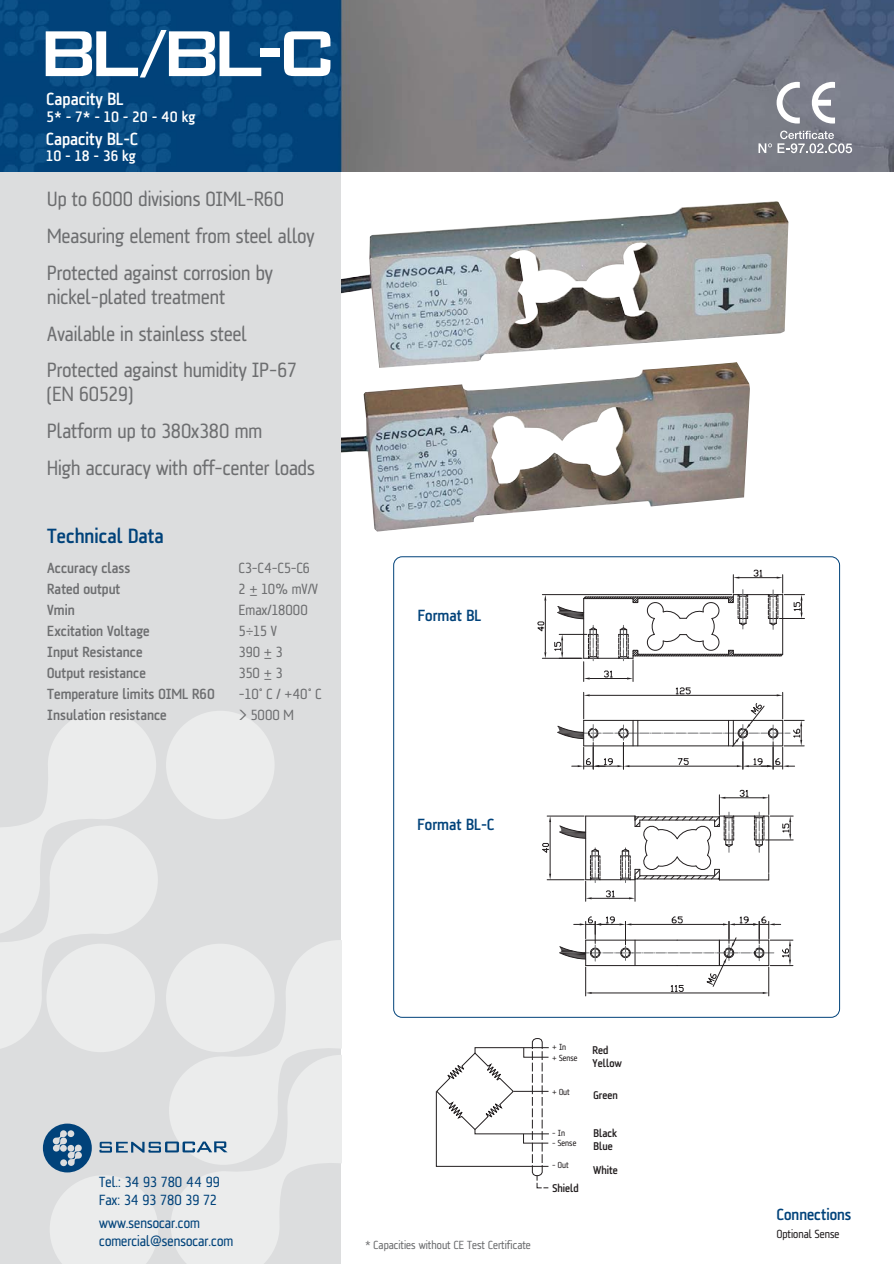
<style>
.page{position:relative;width:894px;height:1264px;background:#fff}
.page>*{position:absolute;margin:0;border:0;box-sizing:border-box;transform-origin:0 0}
.t1{font:500 86.7px "Bank Gothic BT";color:#fff;scale:.95 1}
.t2{font:21px/36.8px "AF Klampenborg";color:#6d6e70}
.t3{font:500 21px "AF Klampenborg";color:#00427a}
.t4{font:500 18px "AF Klampenborg";color:#fff}
.t5{font:500 16.5px "AF Klampenborg";color:#00427a}
.t6{font:500 15.45px "AF Klampenborg";color:#fff}
.t7{font:500 15px "AF Klampenborg";color:#6d6e70}
.t8{font:15px/18px "AF Klampenborg";color:#00427a}
.t9{font:15px "AF Klampenborg";color:#6d6e70}
.t10{font:12px "AF Klampenborg";color:#6d6e70}
.t11{font:12px "AF Klampenborg";color:#231f20}
.t12{font:500 11.4px/12.9px "AF Klampenborg";color:#231f20}
.t13{font:9px/10.5px "AF Klampenborg";color:#231f20}
</style>
<div class="page">
<img style="left:341px;top:201px;width:447px;height:161px">
<img style="left:341px;top:362px;width:408px;height:169px">
<div style="left:0;top:0;width:341px;height:1263px;background:#dcddde"></div>
<img style="left:0;top:0;width:893px;height:171px">
<svg style="left:0;top:711px;width:341px;height:552px"></svg>
<svg style="left:776px;top:82px;width:23px;height:41px"></svg>
<svg style="left:811px;top:82px;width:23px;height:41px"></svg>
<svg style="left:758px;top:143px;width:13px;height:10px"></svg>
<svg style="left:777px;top:131px;width:74px;height:22px;background:#9a9ca4"></svg>
<hr style="left:542px;top:658px;width:40px;height:1px;background:#231f20">
<hr style="left:542px;top:594px;width:189px;height:1px;background:#231f20">
<hr style="left:544px;top:600px;width:1px;height:52px;background:#231f20">
<svg style="left:537px;top:621px;width:7px;height:11px"></svg>
<hr style="left:547px;top:815px;width:37px;height:1px;background:#231f20">
<hr style="left:547px;top:879px;width:37px;height:1px;background:#231f20">
<hr style="left:549px;top:822px;width:1px;height:51px;background:#231f20">
<svg style="left:549px;top:816px;width:2px;height:6px"></svg>
<svg style="left:549px;top:873px;width:2px;height:6px"></svg>
<svg style="left:542px;top:843px;width:7px;height:10px"></svg>
<hr style="left:585px;top:815px;width:49px;height:1px;background:#231f20">
<hr style="left:585px;top:879px;width:49px;height:1px;background:#231f20">
<hr style="left:585px;top:816px;width:1px;height:63px;background:#231f20">
<hr style="left:719px;top:879px;width:49px;height:1px;background:#231f20">
<hr style="left:719px;top:815px;width:49px;height:1px;background:#231f20">
<hr style="left:725px;top:797px;width:37px;height:1px;background:#231f20">
<hr style="left:767px;top:816px;width:1px;height:56px;background:#231f20">
<svg style="left:559px;top:916px;width:233px;height:80px"></svg>
<svg style="left:559px;top:824px;width:27px;height:15px"></svg>
<svg style="left:753px;top:794px;width:39px;height:58px"></svg>
<svg style="left:552px;top:570px;width:252px;height:199px"></svg>
<hr style="left:591px;top:898px;width:37px;height:1px;background:#231f20">
<svg style="left:585px;top:847px;width:29px;height:54px"></svg>
<svg style="left:620px;top:789px;width:127px;height:112px"></svg>
<svg style="left:435px;top:1038px;width:114px;height:150px"></svg>
<h1 class="t1" style="left:35px;top:-5px;width:322px">BL/BL-C</h1>
<p class="t4" style="left:47px;top:92px;width:79px">Capacity BL</p>
<p class="t6" style="left:47px;top:111px;width:150px">5* – 7* – 10 - 20 - 40 kg</p>
<p class="t4" style="left:46px;top:131px;width:93px">Capacity BL-C</p>
<p class="t6" style="left:46px;top:150px;width:91px">10 – 18 – 36 kg</p>
<p class="t2" style="left:47px;top:182px;width:268px">Up to 6000 divisions OIML-R60<br>Measuring element from steel alloy<br>Protected against corrosion by</p>
<p class="t2" style="left:47px;top:279px;width:251px">nickel-plated treatment<br>Available in stainless steel<br>Protected against humidity IP-67</p>
<p class="t2" style="left:47px;top:377px;width:269px">(EN 60529)<br>Platform up to 380x380 mm<br>High accuracy with off-center loads</p>
<p class="t3" style="left:47px;top:527px;width:118px">Technical Data</p>
<p class="t7" style="left:47px;top:562px;width:85px">Accuracy class</p>
<p class="t9" style="left:239px;top:562px;width:72px">C3-C4-C5-C6</p>
<p class="t7" style="left:47px;top:583px;width:75px">Rated output</p>
<p class="t9" style="left:239px;top:583px;width:81px">2 ± 10% mV/V</p>
<p class="t7" style="left:47px;top:604px;width:29px">Vmin</p>
<p class="t9" style="left:239px;top:604px;width:70px">Emax/18000</p>
<p class="t7" style="left:47px;top:625px;width:104px">Excitation Voltage</p>
<p class="t9" style="left:239px;top:625px;width:39px">5÷15 V</p>
<p class="t7" style="left:47px;top:646px;width:97px">Input Resistance</p>
<p class="t9" style="left:239px;top:646px;width:45px">390 ± 3</p>
<p class="t7" style="left:47px;top:667px;width:100px">Output resistance</p>
<p class="t9" style="left:239px;top:667px;width:45px">350 ± 3</p>
<p class="t7" style="left:47px;top:688px;width:169px">Temperature limits OIML R60</p>
<p class="t9" style="left:239px;top:688px;width:84px">-10° C / +40° C</p>
<p class="t7" style="left:47px;top:709px;width:121px">Insulation resistance</p>
<p class="t9" style="left:239px;top:709px;width:57px">&gt; 5000 M</p>
<p class="t5" style="left:417px;top:608px;width:65px">Format BL</p>
<p class="t5" style="left:417px;top:817px;width:78px">Format BL-C</p>
<p class="t8" style="left:99px;top:1174px;width:122px">Tel.: 34 93 780 44 99<br>Fax: 34 93 780 39 72</p>
<p class="t8" style="left:99px;top:1214px;width:135px">www.sensocar.com comercial@sensocar.com</p>
<p class="t10" style="left:365px;top:1240px;width:167px">* Capacities without CE Test Certificate</p>
<p class="t13" style="left:551px;top:1042px;width:27px">+ In<br>+ Sense</p>
<p class="t13" style="left:551px;top:1087px;width:19px">+ Out</p>
<p class="t13" style="left:551px;top:1128px;width:15px">- In</p>
<p class="t13" style="left:551px;top:1138px;width:26px">- Sense</p>
<p class="t13" style="left:551px;top:1160px;width:18px">- Out</p>
<p class="t12" style="left:552px;top:1182px;width:28px">Shield</p>
<p class="t12" style="left:592px;top:1044px;width:31px">Red<br>Yellow</p>
<p class="t12" style="left:593px;top:1089px;width:26px">Green</p>
<p class="t12" style="left:593px;top:1127px;width:25px">Black<br>Blue</p>
<p class="t12" style="left:592px;top:1164px;width:26px">White</p>
<p class="t5" style="left:776px;top:1207px;width:76px">Connections</p>
<p class="t11" style="left:776px;top:1229px;width:64px">Optional Sense</p>
</div>
